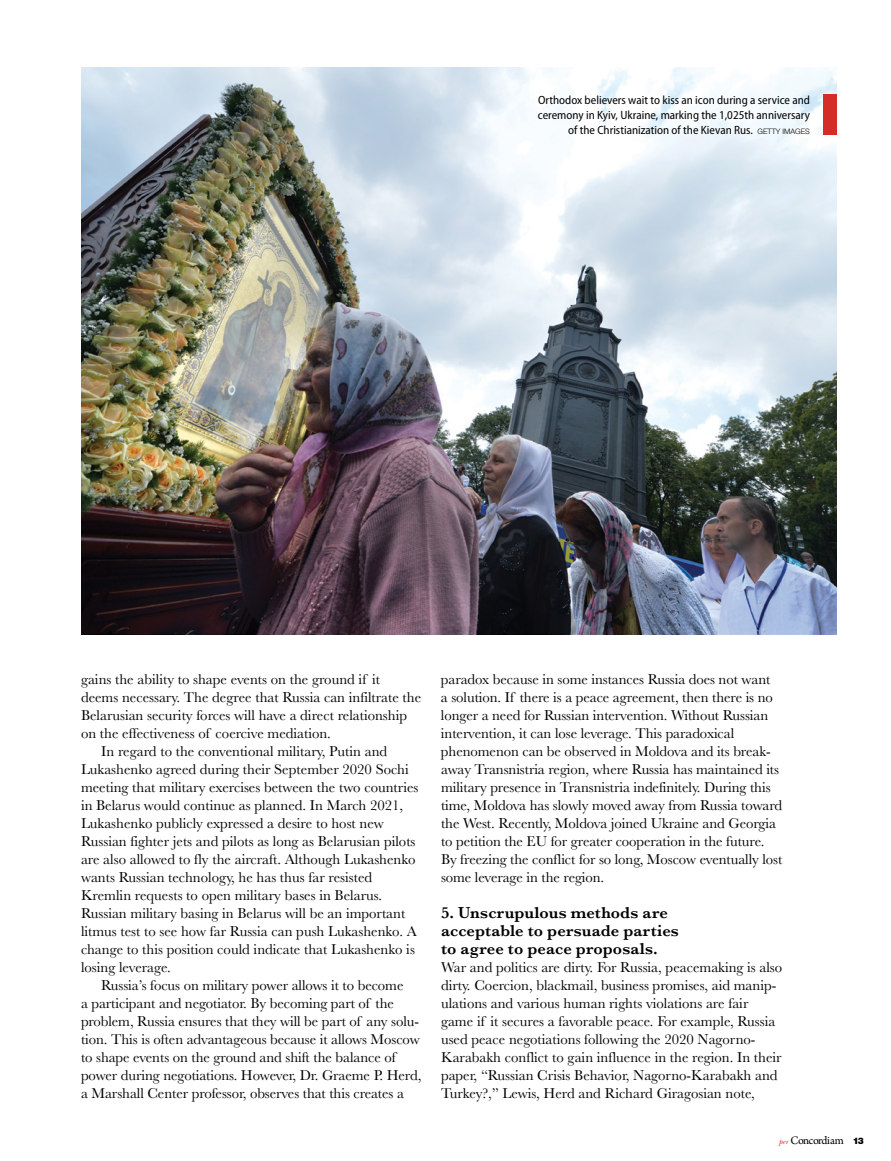
<style>
.page{position:relative;width:891px;height:1161px;background:#fff}
.page>*{position:absolute;margin:0;border:0;box-sizing:border-box;transform-origin:0 0}
.t1{font:600 16.5px/18px "Baskerville";letter-spacing:.01em;color:#000}
.t2{font:14.85px/18px "Baskerville";color:#000}
.t3{font:semi-condensed 12px/15px "Myriad Pro";color:#000;text-align:right}
.t4{font:12px "Arno Pro";letter-spacing:-.05em;color:#000}
.s1{font-family:"Helvetica Neue LT Std";font-weight:300;font-stretch:normal;font-size:7.5px}
.s2{font-family:"New Baskerville Std";font-style:italic;font-size:7.5px;color:#ed1d24}
.s3{font-family:"Helvetica Neue LT Std";font-weight:900;font-size:9px}
</style>
<div class="page">
<img style="left:81px;top:68px;width:756px;height:566px">
<div style="left:824px;top:94px;width:13px;height:41px;background:#d42d27"></div>
<p class="t3" style="left:538px;top:92px;width:274px">Orthodox believers wait to kiss an icon during a service and ceremony in Kyiv, Ukraine, marking the 1,025th anniversary of the Christianization of the Kievan Rus. <span class="s1">GETTY IMAGES</span></p>
<p class="t2" style="left:81px;top:670px;width:301px">gains the ability to shape events on the ground if it</p>
<p class="t2" style="left:81px;top:688px;width:342px">deems necessary. The degree that Russia can infiltrate the</p>
<p class="t2" style="left:81px;top:706px;width:328px">Belarusian security forces will have a direct relationship</p>
<p class="t2" style="left:81px;top:724px;width:251px">on the effectiveness of coercive mediation.</p>
<p class="t2" style="left:101px;top:742px;width:287px">In regard to the conventional military, Putin and</p>
<p class="t2" style="left:81px;top:760px;width:329px">Lukashenko agreed during their September 2020 Sochi</p>
<p class="t2" style="left:81px;top:778px;width:339px">meeting that military exercises between the two countries</p>
<p class="t2" style="left:81px;top:796px;width:324px">in Belarus would continue as planned. In March 2021,</p>
<p class="t2" style="left:81px;top:814px;width:304px">Lukashenko publicly expressed a desire to host new</p>
<p class="t2" style="left:81px;top:832px;width:336px">Russian fighter jets and pilots as long as Belarusian pilots</p>
<p class="t2" style="left:81px;top:850px;width:336px">are also allowed to fly the aircraft. Although Lukashenko</p>
<p class="t2" style="left:81px;top:868px;width:293px">wants Russian technology, he has thus far resisted</p>
<p class="t2" style="left:81px;top:886px;width:303px">Kremlin requests to open military bases in Belarus.</p>
<p class="t2" style="left:81px;top:904px;width:326px">Russian military basing in Belarus will be an important</p>
<p class="t2" style="left:81px;top:922px;width:337px">litmus test to see how far Russia can push Lukashenko. A</p>
<p class="t2" style="left:81px;top:940px;width:335px">change to this position could indicate that Lukashenko is</p>
<p class="t2" style="left:81px;top:958px;width:91px">losing leverage.</p>
<p class="t2" style="left:101px;top:976px;width:304px">Russia’s focus on military power allows it to become</p>
<p class="t2" style="left:81px;top:994px;width:315px">a participant and negotiator. By becoming part of the</p>
<p class="t2" style="left:81px;top:1012px;width:340px">problem, Russia ensures that they will be part of any solu-</p>
<p class="t2" style="left:81px;top:1030px;width:340px">tion. This is often advantageous because it allows Moscow</p>
<p class="t2" style="left:81px;top:1048px;width:316px">to shape events on the ground and shift the balance of</p>
<p class="t2" style="left:81px;top:1066px;width:342px">power during negotiations. However, Dr. Graeme P. Herd,</p>
<p class="t2" style="left:81px;top:1084px;width:325px">a Marshall Center professor, observes that this creates a</p>
<p class="t2" style="left:441px;top:670px;width:343px">paradox because in some instances Russia does not want<br>a solution. If there is a peace agreement, then there is no longer a need for Russian intervention. Without Russian intervention, it can lose leverage. This paradoxical phenomenon can be observed in Moldova and its break&shy;away Transnistria region, where Russia has maintained its military presence in Transnistria indefinitely. During this time, Moldova has slowly moved away from Russia toward the West. Recently, Moldova joined Ukraine and Georgia to petition the EU for greater cooperation in the future.<br>By freezing the conflict for so long, Moscow eventually lost some leverage in the region.</p>
<p class="t1" style="left:441px;top:904px;width:239px">5. Unscrupulous methods are acceptable to persuade parties to agree to peace proposals.</p>
<p class="t2" style="left:441px;top:958px;width:343px">War and politics are dirty. For Russia, peacemaking is also dirty. Coercion, blackmail, business promises, aid manip&shy;ulations and various human rights violations are fair game if it secures a favorable peace. For example, Russia used peace negotiations following the 2020 Nagorno-Karabakh conflict to gain influence in the region. In their paper, “Russian Crisis Behavior, Nagorno-Karabakh and Turkey?,” Lewis, Herd and Richard Giragosian note,</p>
<p class="t4" style="left:779px;top:1134px;width:87px"><span class="s2">per</span> Concordiam <span class="s3">13</span></p>
</div>
